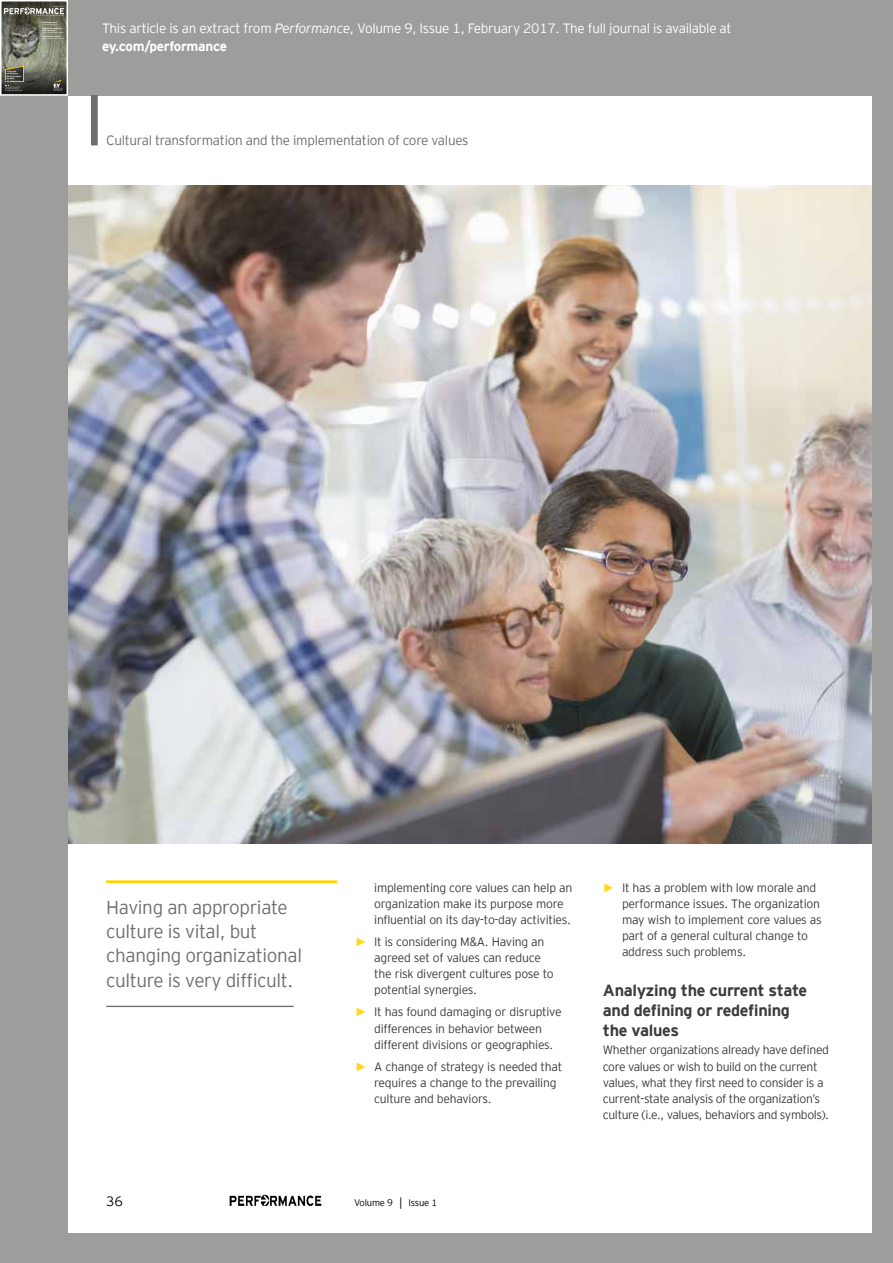
<style>
.page{position:relative;width:893px;height:1263px;background:#9d9d9c}
.page>*{position:absolute;margin:0;border:0;box-sizing:border-box;transform-origin:0 0}
.t1{font:300 18.9px/24.3px "EY Interstate";letter-spacing:-.02em;color:#706f6f}
.t2{font:700 16.2px/20.2px "EY Interstate";letter-spacing:-.02em;color:#3c3c3b}
.t3{font:300 13.5px/18px "EY Interstate";letter-spacing:-.02em;color:#fff}
.t4{font:300 13.5px "EY Interstate";letter-spacing:-.02em;color:#706f6f}
.t5{font:300 13.5px "EY Interstate";color:#000}
.t6{font:300 12.15px/16.2px "EY Interstate";letter-spacing:-.02em;color:#3c3c3b}
.t7{font:300 9.45px "EY Interstate";letter-spacing:-.02em;color:#000}
.t8{font:700 1.8px/2.1px "EY Interstate";letter-spacing:-.02em;color:#fff}
.s1{font-style:italic}
.s2{font-weight:700}
.s3{font-family:"Arial";font-weight:400;color:#ffd817}
.s4{font-family:"Times New Roman";font-weight:400}
</style>
<div class="page">
<svg style="left:0;top:0;width:68px;height:96px;background:#757568"></svg>
<div style="left:68px;top:96px;width:804px;height:1136px;background:#fff"></div>
<img style="left:229px;top:1195px;width:93px;height:10px">
<div style="left:91px;top:96px;width:7px;height:49px;background:#706f6f"></div>
<img style="left:68px;top:185px;width:804px;height:658px">
<hr style="left:106px;top:880px;width:231px;height:3px;background:#ffd500">
<hr style="left:106px;top:1006px;width:188px;height:1px;background:#706f6f">
<p class="t8" style="left:7px;top:71px;width:16px">If you could<br>see the future, would you change the past?</p>
<p class="t8" style="left:42px;top:21px;width:16px">Digital agriculture</p>
<p class="t8" style="left:42px;top:27px;width:21px">Demand-driven planning and forecasting</p>
<p class="t8" style="left:42px;top:35px;width:20px">Activity-based costing</p>
<p class="t3" style="left:102px;top:19px;width:631px">This article is an extract from <span class="s1">Performance</span>, Volume 9, Issue 1, February 2017. The full journal is available at <span class="s2">ey.com/performance</span></p>
<p class="t4" style="left:106px;top:131px;width:364px">Cultural transformation and the implementation of core values</p>
<h1 class="t1" style="left:106px;top:894px;width:197px">Having an appropriate culture is vital, but changing organizational culture is very difficult.</h1>
<p class="t6" style="left:374px;top:878px;width:200px">implementing core values can help an organization make its purpose more influential on its day-to-day activities.</p>
<p class="t6" style="left:374px;top:933px;width:181px;text-indent:-19px"><span class="s3">►</span> It is considering M&amp;A. Having an agreed set of values can reduce the risk divergent cultures pose to potential synergies.</p>
<p class="t6" style="left:374px;top:1003px;width:189px;text-indent:-19px"><span class="s3">►</span> It has found damaging or disruptive differences in behavior between different divisions or geographies.</p>
<p class="t6" style="left:374px;top:1058px;width:190px;text-indent:-19px"><span class="s3">►</span> A change of strategy is needed that requires a change to the prevailing culture and behaviors.</p>
<p class="t5" style="left:106px;top:1191px;width:18px">36</p>
<p class="t7" style="left:354px;top:1195px;width:85px">Volume 9 <span class="s4">│</span> Issue 1</p>
<p class="t6" style="left:622px;top:878px;width:201px;text-indent:-19px"><span class="s3">►</span> It has a problem with low morale and performance issues. The organization may wish to implement core values as part of a general cultural change to address such problems.</p>
<h2 class="t2" style="left:603px;top:979px;width:206px">Analyzing the current state and defining or redefining the values</h2>
<p class="t6" style="left:603px;top:1041px;width:228px">Whether organizations already have defined core values or wish to build on the current values, what they first need to consider is a current-state analysis of the organization’s culture (i.e., values, behaviors and symbols).</p>
</div>
